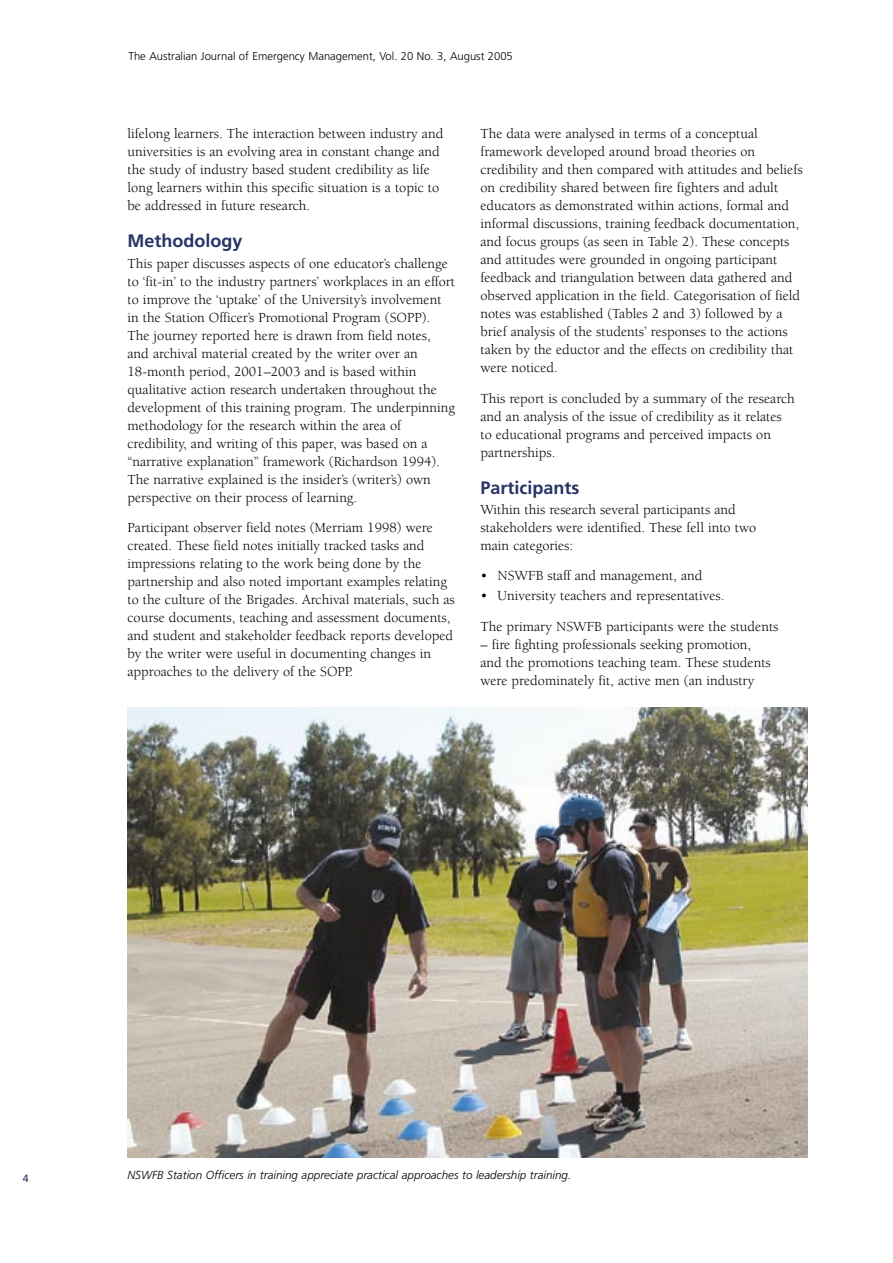
<style>
.page{position:relative;width:893px;height:1263px;background:#fff}
.page>*{position:absolute;margin:0;border:0;box-sizing:border-box;transform-origin:0 0}
.t1{font:700 18px "Frutiger";color:#283366}
.body{font:14.25px/18px "Berkeley";color:#000}
.bullet_last{font:14.25px "Berkeley";color:#000}
.bullet{font:14.25px "Berkeley";color:#000}
.captions{font:italic 300 11.7px "Frutiger";color:#000}
.t2{font:300 11.25px "Frutiger";color:#000}
.t3{font:10.5px "Frutiger";color:#283366}
</style>
<div class="page">
<img style="left:128px;top:707px;width:680px;height:450px">
<p class="t2" style="left:128px;top:49px;width:386px">The Australian Journal of Emergency Management, Vol. 20 No. 3, August 2005</p>
<p class="body" style="left:128px;top:125px;width:317px">lifelong learners. The interaction between industry and universities is an evolving area in constant change and the study of industry based student credibility as life long learners within this specific situation is a topic to be addressed in future research.</p>
<p class="t1" style="left:128px;top:231px;width:117px">Methodology</p>
<p class="body" style="left:128px;top:254px;width:329px">This paper discusses aspects of one educator’s challenge to ‘fit-in’ to the industry partners’ workplaces in an effort to improve the ‘uptake’ of the University’s involvement in the Station Officer’s Promotional Program (SOPP).<br>The journey reported here is drawn from field notes, and archival material created by the writer over an 18-month period, 2001–2003 and is based within qualitative action research undertaken throughout the development of this training program. The underpinning methodology for the research within the area of credibility, and writing of this paper, was based on a “narrative explanation” framework (Richardson 1994).<br>The narrative explained is the insider’s (writer’s) own perspective on their process of learning.</p>
<p class="body" style="left:128px;top:519px;width:329px">Participant observer field notes (Merriam 1998) were created. These field notes initially tracked tasks and impressions relating to the work being done by the partnership and also noted important examples relating to the culture of the Brigades. Archival materials, such as course documents, teaching and assessment documents, and student and stakeholder feedback reports developed by the writer were useful in documenting changes in approaches to the delivery of the SOPP.</p>
<p class="body" style="left:480px;top:125px;width:324px">The data were analysed in terms of a conceptual framework developed around broad theories on credibility and then compared with attitudes and beliefs on credibility shared between fire fighters and adult educators as demonstrated within actions, formal and informal discussions, training feedback documentation, and focus groups (as seen in Table 2). These concepts and attitudes were grounded in ongoing participant feedback and triangulation between data gathered and observed application in the field. Categorisation of field notes was established (Tables 2 and 3) followed by a brief analysis of the students’ responses to the actions taken by the eductor and the effects on credibility that were noticed.</p>
<p class="body" style="left:480px;top:390px;width:316px">This report is concluded by a summary of the research and an analysis of the issue of credibility as it relates to educational programs and perceived impacts on partnerships.</p>
<p class="t1" style="left:480px;top:477px;width:101px">Participants</p>
<p class="body" style="left:480px;top:501px;width:277px">Within this research several participants and stakeholders were identified. These fell into two main categories:</p>
<p class="bullet" style="left:480px;top:568px;width:223px">• NSWFB staff and management, and</p>
<p class="bullet_last" style="left:480px;top:588px;width:245px">• University teachers and representatives.</p>
<p class="body" style="left:480px;top:618px;width:299px">The primary NSWFB participants were the students</p>
<p class="body" style="left:480px;top:636px;width:292px">– fire fighting professionals seeking promotion, and the promotions teaching team. These students were predominately fit, active men (an industry</p>
<p class="t3" style="left:23px;top:1172px;width:7px">4</p>
<p class="captions" style="left:128px;top:1168px;width:445px">NSWFB Station Officers in training appreciate practical approaches to leadership training.</p>
</div>
